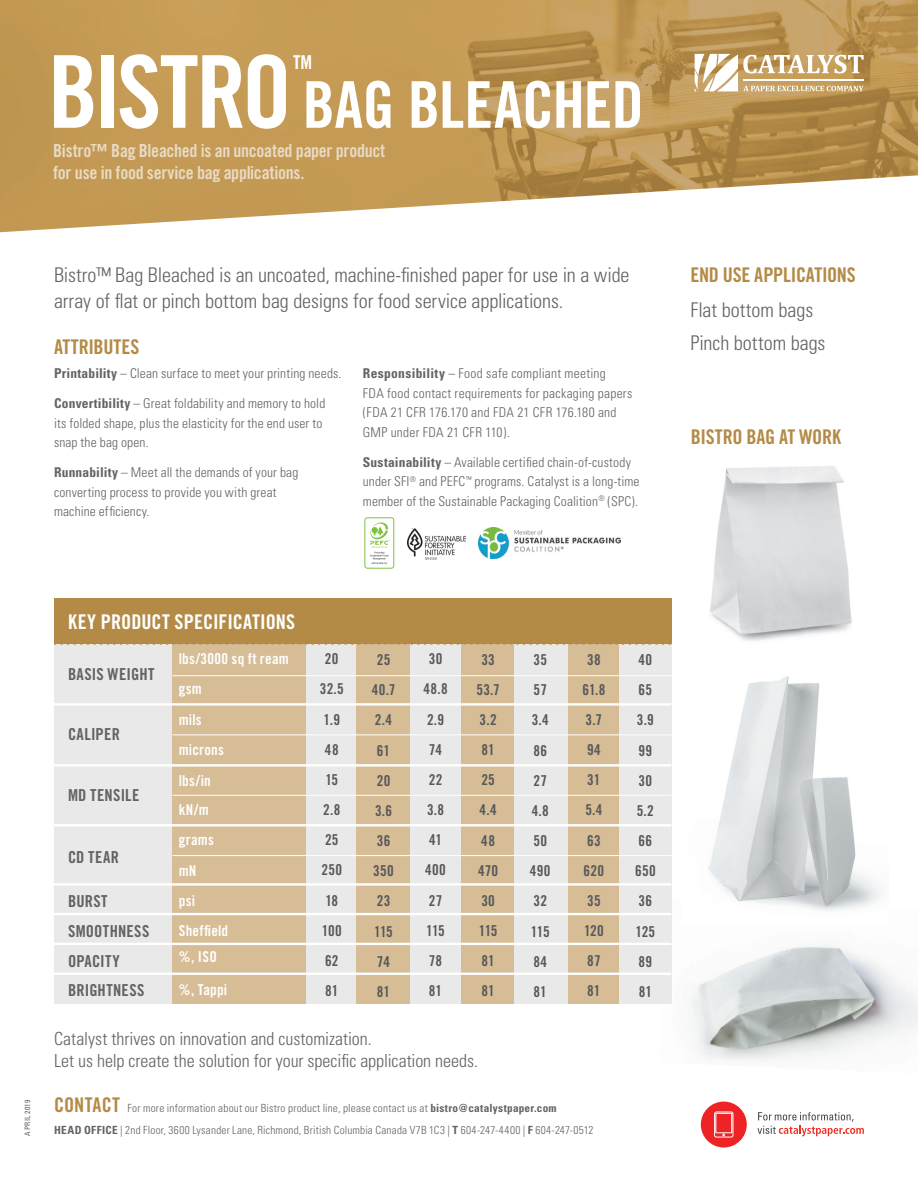
<style>
.page{position:relative;width:918px;height:1188px;background:#fff}
.page>*{position:absolute;margin:0;border:0;box-sizing:border-box;transform-origin:0 0}
.t1{font:64.5px "Trade Gothic Bold Cond Twenty";letter-spacing:-.01em;color:#fff}
.t2{font:300 condensed 20.25px/33px "Univers";color:#636366}
.t3{font:20.25px "Trade Gothic Bold Cond Twenty";letter-spacing:-.01em;color:#b48b46}
.t4{font:20.25px "Trade Gothic Bold Cond Twenty";color:#fff}
.t5{font:19.05px "Trade Gothic Bold Cond Twenty";color:#fff}
.t6{font:300 condensed 18px/22.5px "Univers";color:#636366}
.t7{font:18px/21.6px "Trade Gothic Bold Cond Twenty";letter-spacing:-.02em;color:#e9dac4}
.t8{font:16.5px "Trade Gothic Bold Cond Twenty";letter-spacing:.015em;color:#636366}
.t9{font:15px/30.2px "Trade Gothic Bold Cond Twenty";letter-spacing:.015em;color:#57585a;text-align:center}
.t10{font:15px/30.3px "Trade Gothic Bold Cond Twenty";letter-spacing:.015em;color:#fff}
.t11{font:300 condensed 13.5px/19.5px "Univers";letter-spacing:.015em;color:#636366}
.t12{font:300 condensed 11.25px "Univers";letter-spacing:.02em;color:#636366}
.t13{font:condensed 7.5px "Univers";letter-spacing:.045em;color:#636366}
.s1{font-size:100.5px}
.s2{font-weight:700}
.s3{font-family:"Trade Gothic Bold Cond Twenty";font-weight:400;font-stretch:normal;font-size:20.25px;color:#b48b46}
</style>
<div class="page">
<img style="left:671px;top:899px;width:247px;height:163px">
<img style="left:0;top:0;width:918px;height:175px">
<div style="left:54px;top:644px;width:617px;height:360px;background:#e9e9e9"></div>
<div style="left:173px;top:644px;width:133px;height:360px;background:#d6bd96"></div>
<div style="left:356px;top:644px;width:54px;height:360px;background:#d6bd96"></div>
<div style="left:461px;top:644px;width:53px;height:360px;background:#d6bd96"></div>
<div style="left:568px;top:644px;width:51px;height:360px;background:#d6bd96"></div>
<hr style="left:173px;top:675px;width:498px;height:1px;background:#fff">
<hr style="left:173px;top:735px;width:498px;height:1px;background:#fff">
<hr style="left:173px;top:795px;width:498px;height:1px;background:#fff">
<hr style="left:173px;top:855px;width:498px;height:1px;background:#fff">
<hr style="left:54px;top:764px;width:617px;height:3px;background:#fff">
<hr style="left:54px;top:703px;width:617px;height:3px;background:#fff">
<hr style="left:54px;top:824px;width:617px;height:2px;background:#fff">
<hr style="left:54px;top:883px;width:617px;height:3px;background:#fff">
<hr style="left:54px;top:913px;width:617px;height:2px;background:#fff">
<hr style="left:54px;top:943px;width:617px;height:2px;background:#fff">
<hr style="left:54px;top:973px;width:617px;height:2px;background:#fff">
<img style="left:407px;top:528px;width:58px;height:32px">
<img style="left:478px;top:528px;width:143px;height:30px">
<div style="left:54px;top:599px;width:617px;height:45px;background:#b48b46"></div>
<svg style="left:0;top:175px;width:918px;height:58px"></svg>
<img style="left:682px;top:676px;width:207px;height:248px">
<img style="left:710px;top:466px;width:142px;height:175px">
<div style="left:364px;top:517px;width:30px;height:52px;border:1px solid #7ec241;border-radius:2px"></div>
<svg style="left:370px;top:523px;width:20px;height:41px"></svg>
<svg style="left:695px;top:54px;width:169px;height:37px"></svg>
<svg style="left:757px;top:1112px;width:107px;height:24px"></svg>
<div style="left:701px;top:1102px;width:46px;height:46px;background:#ee2326;border-radius:50%"></div>
<svg style="left:714px;top:1111px;width:19px;height:27px"></svg>
<h1 class="t1" style="left:48px;top:66px;width:597px"><span class="s1">BISTRO</span> BAG BLEACHED</h1>
<h3 class="t5" style="left:293px;top:50px;width:21px">TM</h3>
<h3 class="t7" style="left:53px;top:140px;width:334px">Bistro™ Bag Bleached is an uncoated paper product for use in food service bag applications.</h3>
<h2 class="t2" style="left:54px;top:262px;width:577px;line-height:25.5px">Bistro™ Bag Bleached is an uncoated, machine-finished paper for use in a wide array of flat or pinch bottom bag designs for food service applications.</h2>
<h2 class="t3" style="left:690px;top:262px;width:167px">END USE APPLICATIONS</h2>
<h2 class="t2" style="left:690px;top:293px;width:137px">Flat bottom bags<br>Pinch bottom bags</h2>
<h2 class="t3" style="left:54px;top:335px;width:87px">ATTRIBUTES</h2>
<p class="t11" style="left:54px;top:364px;width:289px"><span class="s2">Printability</span> – Clean surface to meet your printing needs.</p>
<p class="t11" style="left:54px;top:394px;width:273px"><span class="s2">Convertibility</span> – Great foldability and memory to hold its folded shape, plus the elasticity for the end user to snap the bag open.</p>
<p class="t11" style="left:54px;top:463px;width:246px"><span class="s2">Runnability</span> – Meet all the demands of your bag converting process to provide you with great machine efficiency.</p>
<p class="t11" style="left:363px;top:364px;width:271px"><span class="s2">Responsibility</span> – Food safe compliant meeting<br>FDA food contact requirements for packaging papers (FDA 21 CFR 176.170 and FDA 21 CFR 176.180 and GMP under FDA 21 CFR 110).</p>
<p class="t11" style="left:363px;top:452px;width:278px"><span class="s2">Sustainability</span> – Available certified chain-of-custody under SFI<sup>®</sup> and PEFC<sup>™</sup> programs. Catalyst is a long-time member of the Sustainable Packaging Coalition<sup>®</sup> (SPC).</p>
<h2 class="t3" style="left:691px;top:424px;width:152px">BISTRO BAG AT WORK</h2>
<p class="t13" style="left:23px;top:1136px;width:37px;rotate:-90deg">APRIL 2019</p>
<h2 class="t4" style="left:68px;top:610px;width:229px">KEY PRODUCT SPECIFICATIONS</h2>
<p class="t8" style="left:68px;top:664px;width:88px">BASIS WEIGHT</p>
<p class="t10" style="left:179px;top:644px;width:112px">lbs/3000 sq ft ream</p>
<p class="t9" style="left:320px;top:644px;width:26px">20<br>32.5<br>1.9<br>48<br>15<br>2.8<br>25<br>250<br>18<br>100<br>62<br>81</p>
<p class="t9" style="left:372px;top:645px;width:25px">25<br>40.7<br>2.4<br>61<br>20<br>3.6<br>36<br>350<br>23<br>115<br>74<br>81</p>
<p class="t9" style="left:423px;top:644px;width:26px">30<br>48.8<br>2.9<br>74<br>22<br>3.8<br>41<br>400<br>27<br>115<br>78<br>81</p>
<p class="t9" style="left:476px;top:644px;width:25px">33<br>53.7<br>3.2<br>81<br>25<br>4.4<br>48<br>470<br>30<br>115<br>81<br>81</p>
<p class="t9" style="left:530px;top:645px;width:22px;text-align:left">35<br>57<br>3.4<br>86<br>27<br>4.8<br>50<br>490<br>32<br>115<br>84<br>81</p>
<p class="t9" style="left:582px;top:644px;width:25px">38<br>61.8<br>3.7<br>94<br>31<br>5.4<br>63<br>620<br>35<br>120<br>87<br>81</p>
<p class="t9" style="left:635px;top:645px;width:22px;text-align:left">40<br>65<br>3.9<br>99<br>30<br>5.2<br>66<br>650<br>36<br>125<br>89<br>81</p>
<p class="t10" style="left:179px;top:673px;width:25px;line-height:31.3px">gsm mils</p>
<p class="t8" style="left:68px;top:724px;width:53px">CALIPER</p>
<p class="t10" style="left:179px;top:734px;width:47px">microns</p>
<p class="t10" style="left:179px;top:765px;width:34px">lbs/in</p>
<p class="t8" style="left:68px;top:785px;width:73px">MD TENSILE</p>
<p class="t10" style="left:179px;top:795px;width:37px">kN/m grams mN psi</p>
<p class="t8" style="left:68px;top:847px;width:53px">CD TEAR</p>
<p class="t8" style="left:68px;top:891px;width:41px">BURST</p>
<p class="t10" style="left:179px;top:915px;width:51px">Sheffield</p>
<p class="t8" style="left:68px;top:921px;width:83px">SMOOTHNESS</p>
<p class="t10" style="left:179px;top:942px;width:40px">%, ISO</p>
<p class="t8" style="left:68px;top:951px;width:53px">OPACITY</p>
<p class="t10" style="left:179px;top:974px;width:50px">%, Tappi</p>
<p class="t8" style="left:68px;top:980px;width:78px">BRIGHTNESS</p>
<h3 class="t6" style="left:54px;top:1027px;width:426px">Catalyst thrives on innovation and customization.<br>Let us help create the solution for your specific application needs.</h3>
<p class="t12" style="left:54px;top:1101px;width:504px"><span class="s3">CONTACT</span> For more information about our Bistro product line, please contact us at <span class="s2">bistro@catalystpaper.com</span></p>
<p class="t12" style="left:54px;top:1123px;width:541px"><span class="s2">HEAD OFFICE</span> | 2nd Floor, 3600 Lysander Lane, Richmond, British Columbia Canada V7B 1C3 | <span class="s2">T</span> 604-247-4400 | <span class="s2">F</span> 604-247-0512</p>
</div>
